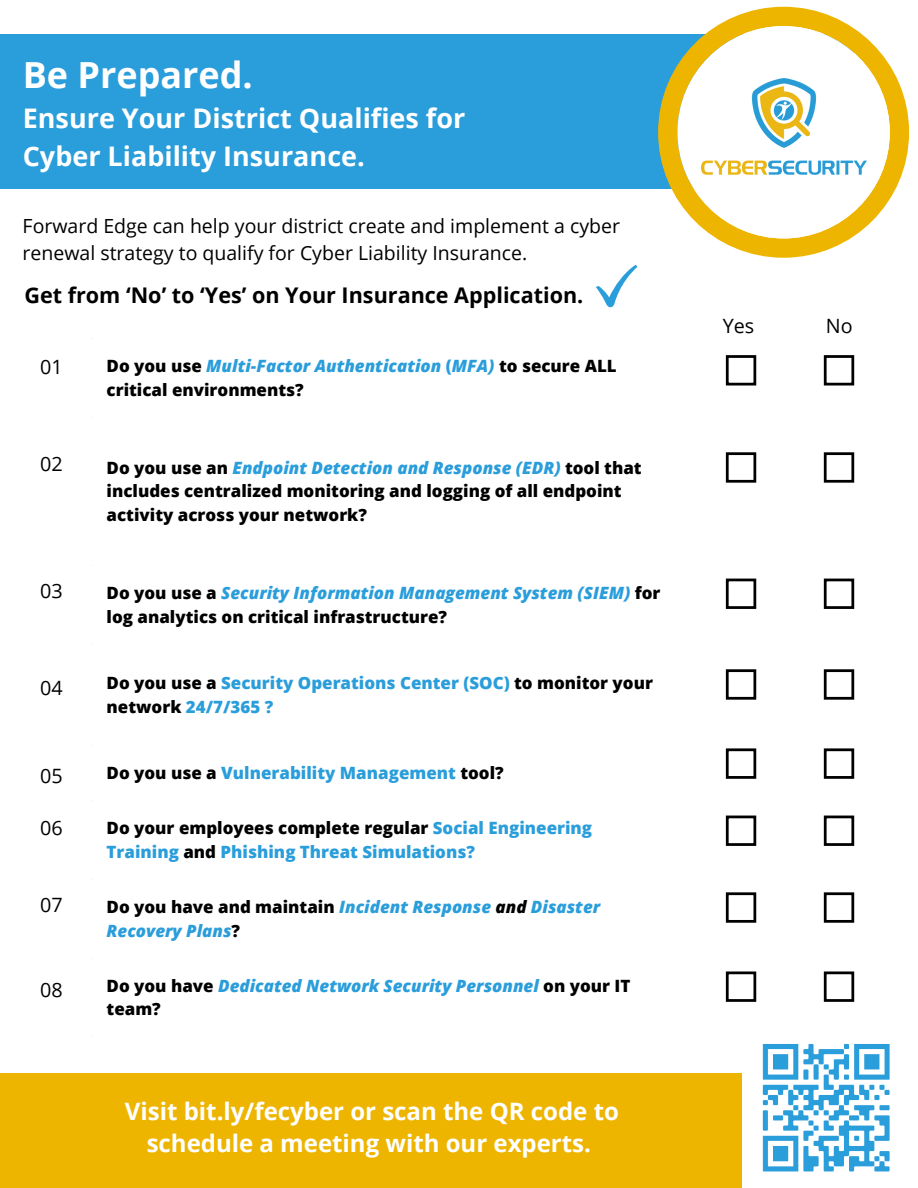
<style>
.page{position:relative;width:918px;height:1188px;background:#fff}
.page>*{position:absolute;margin:0;border:0;box-sizing:border-box;transform-origin:0 0}
.t1{font:700 36px "Open Sans";color:#fff}
.t2{font:700 27px/37.2px "Open Sans";color:#fff}
.t3{font:700 24px/32.7px "Open Sans";color:#fff;text-align:center}
.t4{font:700 21.6px "Open Sans";color:#000}
.t5{font:19.8px "Open Sans";color:#000}
.t6{font:19.5px/27px "Open Sans";color:#000}
.t7{font:800 16.95px/23.7px "Open Sans";color:#000}
.t8{font:800 16.95px/23.7px "Open Sans";color:#2a9ddb}
.t9{font:italic 800 16.95px/23.7px "Open Sans";color:#2a9ddb}
.s1{font-style:italic;color:#2a9ddb}
.s2{color:#2a9ddb}
.s3{color:#000}
.s4{font-style:normal;color:#000}
</style>
<div class="page">
<div style="left:0;top:35px;width:854px;height:154px;background:#2a9ddb"></div>
<div style="left:0;top:1073px;width:893px;height:115px;background:#eeb500"></div>
<svg style="left:658px;top:7px;width:251px;height:251px"></svg>
<div style="left:677px;top:26px;width:213px;height:212px;background:#fff;border-radius:50%"></div>
<img style="left:702px;top:79px;width:164px;height:95px">
<img style="left:742px;top:1044px;width:151px;height:144px">
<div style="left:726px;top:355px;width:30px;height:31px;border:3px solid #000"></div>
<div style="left:824px;top:355px;width:30px;height:31px;border:3px solid #000"></div>
<div style="left:726px;top:452px;width:30px;height:31px;border:3px solid #000"></div>
<div style="left:824px;top:452px;width:30px;height:31px;border:3px solid #000"></div>
<div style="left:726px;top:579px;width:30px;height:30px;border:3px solid #000"></div>
<div style="left:824px;top:579px;width:30px;height:30px;border:3px solid #000"></div>
<div style="left:726px;top:669px;width:30px;height:31px;border:3px solid #000"></div>
<div style="left:824px;top:669px;width:30px;height:31px;border:3px solid #000"></div>
<div style="left:726px;top:748px;width:30px;height:31px;border:3px solid #000"></div>
<div style="left:824px;top:748px;width:30px;height:31px;border:3px solid #000"></div>
<div style="left:726px;top:816px;width:30px;height:30px;border:3px solid #000"></div>
<div style="left:824px;top:816px;width:30px;height:30px;border:3px solid #000"></div>
<div style="left:726px;top:892px;width:30px;height:31px;border:3px solid #000"></div>
<div style="left:824px;top:892px;width:30px;height:31px;border:3px solid #000"></div>
<div style="left:726px;top:971px;width:30px;height:31px;border:3px solid #000"></div>
<div style="left:824px;top:971px;width:30px;height:31px;border:3px solid #000"></div>
<svg style="left:596px;top:265px;width:41px;height:42px"></svg>
<p class="t1" style="left:23px;top:50px;width:232px">Be Prepared.</p>
<p class="t2" style="left:23px;top:99px;width:444px">Ensure Your District Qualifies for<br>Cyber Liability Insurance.</p>
<p class="t6" style="left:23px;top:212px;width:599px">Forward Edge can help your district create and implement a cyber renewal strategy to qualify for Cyber Liability Insurance.</p>
<p class="t4" style="left:24px;top:280px;width:560px">Get from ‘No’ to ‘Yes’ on Your Insurance Application.</p>
<p class="t5" style="left:40px;top:353px;width:24px">01</p>
<p class="t5" style="left:40px;top:450px;width:24px">02</p>
<p class="t5" style="left:40px;top:577px;width:24px">03</p>
<p class="t5" style="left:40px;top:674px;width:24px">04</p>
<p class="t5" style="left:40px;top:762px;width:24px">05</p>
<p class="t5" style="left:40px;top:814px;width:24px">06</p>
<p class="t5" style="left:40px;top:890px;width:24px">07</p>
<p class="t5" style="left:40px;top:976px;width:24px">08</p>
<p class="t7" style="left:107px;top:354px;width:512px">Do you use <span class="s1">Multi-Factor Authentication</span> <span class="s2">(</span><span class="s1">MFA)</span> to secure ALL critical environments?</p>
<p class="t7" style="left:107px;top:455px;width:537px">Do you use an <span class="s1">Endpoint Detection and Response (EDR)</span> tool that includes centralized monitoring and logging of all endpoint activity across your network?</p>
<p class="t7" style="left:107px;top:581px;width:555px">Do you use a <span class="s1">Security Information Management System (SIEM)</span> for log analytics on critical infrastructure?</p>
<p class="t8" style="left:107px;top:671px;width:548px"><span class="s3">Do you use a</span> Security Operations Center (SOC) <span class="s3">to monitor your network</span> 24/7/365 ?</p>
<p class="t8" style="left:107px;top:761px;width:399px"><span class="s3">Do you use a</span> Vulnerability Management <span class="s3">tool?</span></p>
<p class="t8" style="left:107px;top:816px;width:487px"><span class="s3">Do your employees complete regular</span> Social Engineering<br>Training <span class="s3">and</span> Phishing Threat Simulations?</p>
<p class="t9" style="left:107px;top:895px;width:495px"><span class="s4">Do you have and maintain</span> Incident Response <span class="s3">and</span> Disaster<br>Recovery Plans<span class="s4">?</span></p>
<p class="t9" style="left:107px;top:973px;width:525px"><span class="s4">Do you have</span> Dedicated Network Security Personnel <span class="s4">on your IT team?</span></p>
<p class="t3" style="left:125px;top:1094px;width:495px">Visit bit.ly/fecyber or scan the QR code to schedule a meeting with our experts.</p>
<p class="t5" style="left:723px;top:312px;width:33px">Yes</p>
<p class="t5" style="left:826px;top:312px;width:28px">No</p>
</div>
